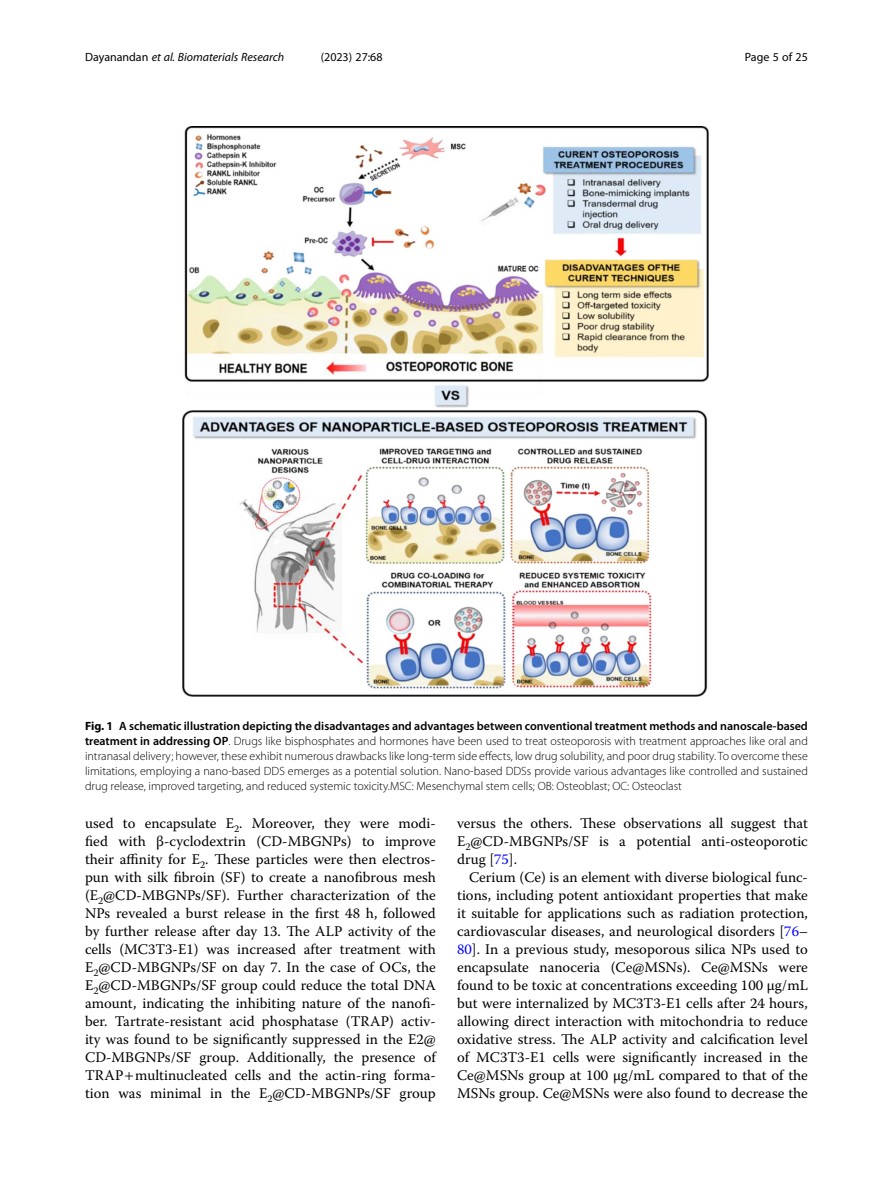
<style>
.page{position:relative;width:893px;height:1191px;background:#fff}
.page>*{position:absolute;margin:0;border:0;box-sizing:border-box;transform-origin:0 0}
.Body_Text_Indent{font:14.7px/18px "Warnock Pro";color:#000;text-align:justify}
.Figure_Caption{font:300 12px/15px "Myriad Pro";color:#000;text-align:justify}
.t1{font:italic 12px "Myriad Pro";color:#000}
.t2{font:12px "Myriad Pro";color:#000}
.s1{font-style:normal}
.s2{font-weight:700}
.s3{font-weight:600}
.s4{color:#00f}
</style>
<div class="page">
<img style="left:182px;top:126px;width:527px;height:571px">
<p class="t1" style="left:85px;top:50px;width:201px"><span class="s1">Dayanandan</span> et al. Biomaterials Research</p>
<p class="t2" style="left:321px;top:50px;width:63px">(2023) 27:68</p>
<p class="t2" style="left:745px;top:50px;width:65px">Page 5 of 25</p>
<p class="Figure_Caption" style="left:85px;top:718px;width:724px"><span class="s2">Fig. 1</span> <span class="s3">A schematic illustration depicting the disadvantages and advantages between conventional treatment methods and nanoscale-based treatment in addressing OP</span>. Drugs like bisphosphates and hormones have been used to treat osteoporosis with treatment approaches like oral and intranasal delivery; however, these exhibit numerous drawbacks like long-term side effects, low drug solubility, and poor drug stability. To overcome these limitations, employing a nano-based DDS emerges as a potential solution. Nano-based DDSs provide various advantages like controlled and sustained drug release, improved targeting, and reduced systemic toxicity.MSC: Mesenchymal stem cells; OB: Osteoblast; OC: Osteoclast</p>
<p class="Body_Text_Indent" style="left:85px;top:814px;width:352px">used to encapsulate E<sub>2</sub>. Moreover, they were modi&shy;fied with β-cyclodextrin (CD-MBGNPs) to improve their affinity for E<sub>2</sub>. These particles were then electros&shy;pun with silk fibroin (SF) to create a nanofibrous mesh (E<sub>2</sub>@CD-MBGNPs/SF). Further characterization of the NPs revealed a burst release in the first 48 h, followed by further release after day 13. The ALP activity of the cells (MC3T3-E1) was increased after treatment with E<sub>2</sub>@CD-MBGNPs/SF on day 7. In the case of OCs, the E<sub>2</sub>@CD-MBGNPs/SF group could reduce the total DNA amount, indicating the inhibiting nature of the nanofi&shy;ber. Tartrate-resistant acid phosphatase (TRAP) activ&shy;ity was found to be significantly suppressed in the E2@ CD-MBGNPs/SF group. Additionally, the presence of TRAP multinucleated cells and the actin-ring forma&shy;tion was minimal in the E<sub>2</sub>@CD-MBGNPs/SF group</p>
<p class="Body_Text_Indent" style="left:457px;top:814px;width:352px">versus the others. These observations all suggest that E<sub>2</sub>@CD-MBGNPs/SF is a potential anti-osteoporotic drug [<span class="s4">75</span>].</p>
<p class="Body_Text_Indent" style="left:457px;top:868px;width:352px;text-indent:12px">Cerium (Ce) is an element with diverse biological func&shy;tions, including potent antioxidant properties that make it suitable for applications such as radiation protection, cardiovascular diseases, and neurological disorders [<span class="s4">76</span>– <span class="s4">80</span>]. In a previous study, mesoporous silica NPs used to encapsulate nanoceria (Ce@MSNs). Ce@MSNs were found to be toxic at concentrations exceeding 100 µg/mL but were internalized by MC3T3-E1 cells after 24 hours, allowing direct interaction with mitochondria to reduce oxidative stress. The ALP activity and calcification level of MC3T3-E1 cells were significantly increased in the Ce@MSNs group at 100 µg/mL compared to that of the MSNs group. Ce@MSNs were also found to decrease the</p>
</div>
